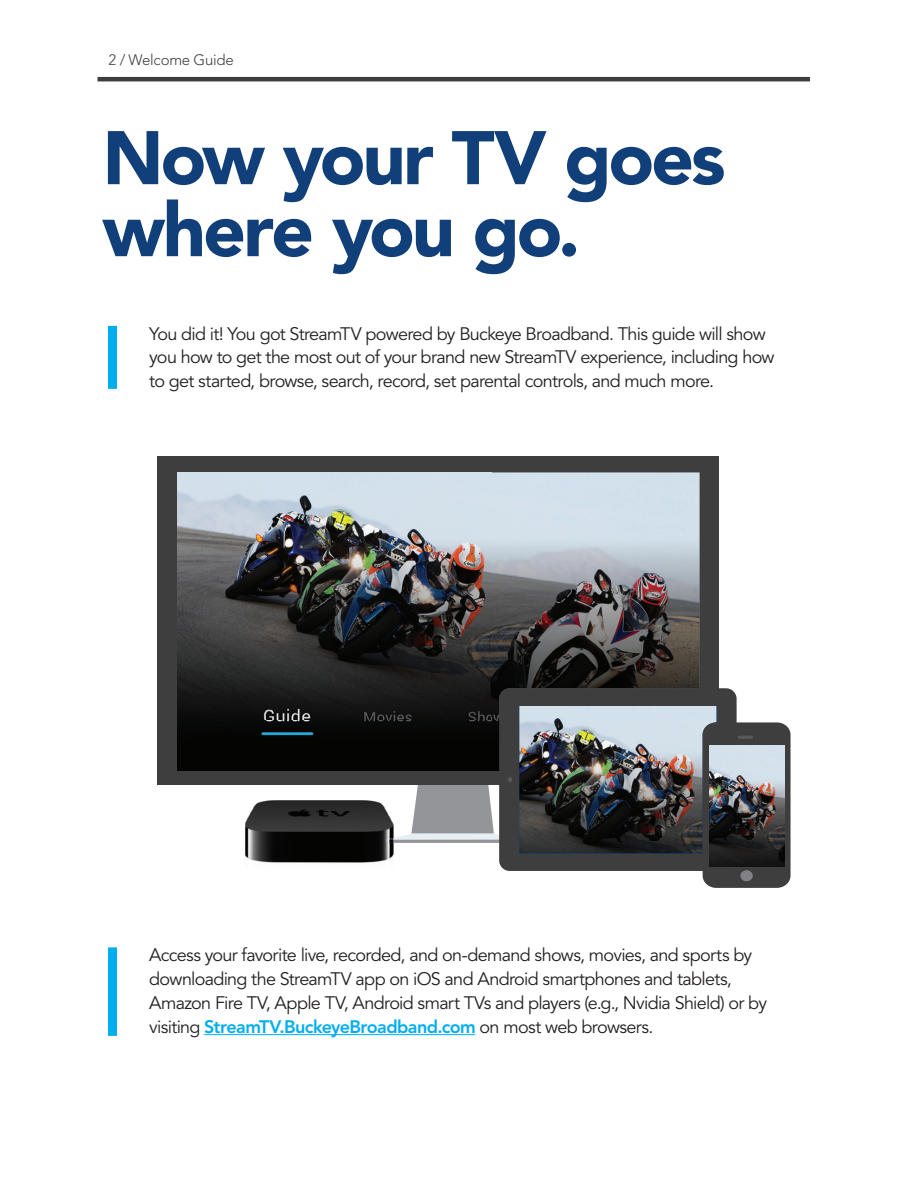
<style>
.page{position:relative;width:918px;height:1188px;background:#fff}
.page>*{position:absolute;margin:0;border:0;box-sizing:border-box;transform-origin:0 0}
.t1{font:900 75px/72px "Avenir LT Std";letter-spacing:-.04em;color:#103f7a}
.t2{font:18px/24px "Avenir LT Std";letter-spacing:-.04em;color:#231f20}
.t3{font:300 15px "Avenir LT Std";letter-spacing:-.015em;color:#3e3e3f}
.s1{font-weight:800;color:#00aeef}
</style>
<div class="page">
<div style="left:157px;top:456px;width:562px;height:328px;background:#3e3e3f"></div>
<img style="left:177px;top:473px;width:523px;height:248px">
<div style="left:177px;top:721px;width:322px;height:50px;background:#040503"></div>
<div style="left:499px;top:688px;width:238px;height:183px;background:#3e3e3f;border-radius:11px"></div>
<img style="left:519px;top:706px;width:197px;height:147px">
<div style="left:703px;top:722px;width:88px;height:166px;background:#3e3e3f;border-radius:13px"></div>
<img style="left:709px;top:745px;width:75px;height:121px">
<div style="left:740px;top:870px;width:13px;height:11px;background:#808285;border-radius:50%"></div>
<hr style="left:738px;top:736px;width:15px;height:3px;background:#57585a;border-radius:2px">
<img style="left:245px;top:800px;width:149px;height:63px">
<svg style="left:386px;top:777px;width:126px;height:66px"></svg>
<div style="left:108px;top:326px;width:9px;height:63px;background:#00aeef"></div>
<div style="left:108px;top:947px;width:9px;height:89px;background:#00aeef"></div>
<hr style="left:204px;top:1034px;width:271px;height:1px;background:#00aeef">
<hr style="left:98px;top:77px;width:712px;height:4px;background:#3e3e3f">
<p class="t3" style="left:109px;top:51px;width:127px">2 / Welcome Guide</p>
<h1 class="t1" style="left:103px;top:122px;width:625px">Now your TV goes where you go.</h1>
<p class="t2" style="left:149px;top:322px;width:627px">You did it! You got StreamTV powered by Buckeye Broadband. This guide will show you how to get the most out of your brand new StreamTV experience, including how to get started, browse, search, record, set parental controls, and much more.</p>
<p class="t2" style="left:149px;top:943px;width:619px">Access your favorite live, recorded, and on-demand shows, movies, and sports by downloading the StreamTV app on iOS and Android smartphones and tablets, Amazon Fire TV, Apple TV, Android smart TVs and players (e.g., Nvidia Shield) or by visiting <span class="s1">StreamTV.BuckeyeBroadband.com</span> on most web browsers.</p>
</div>
